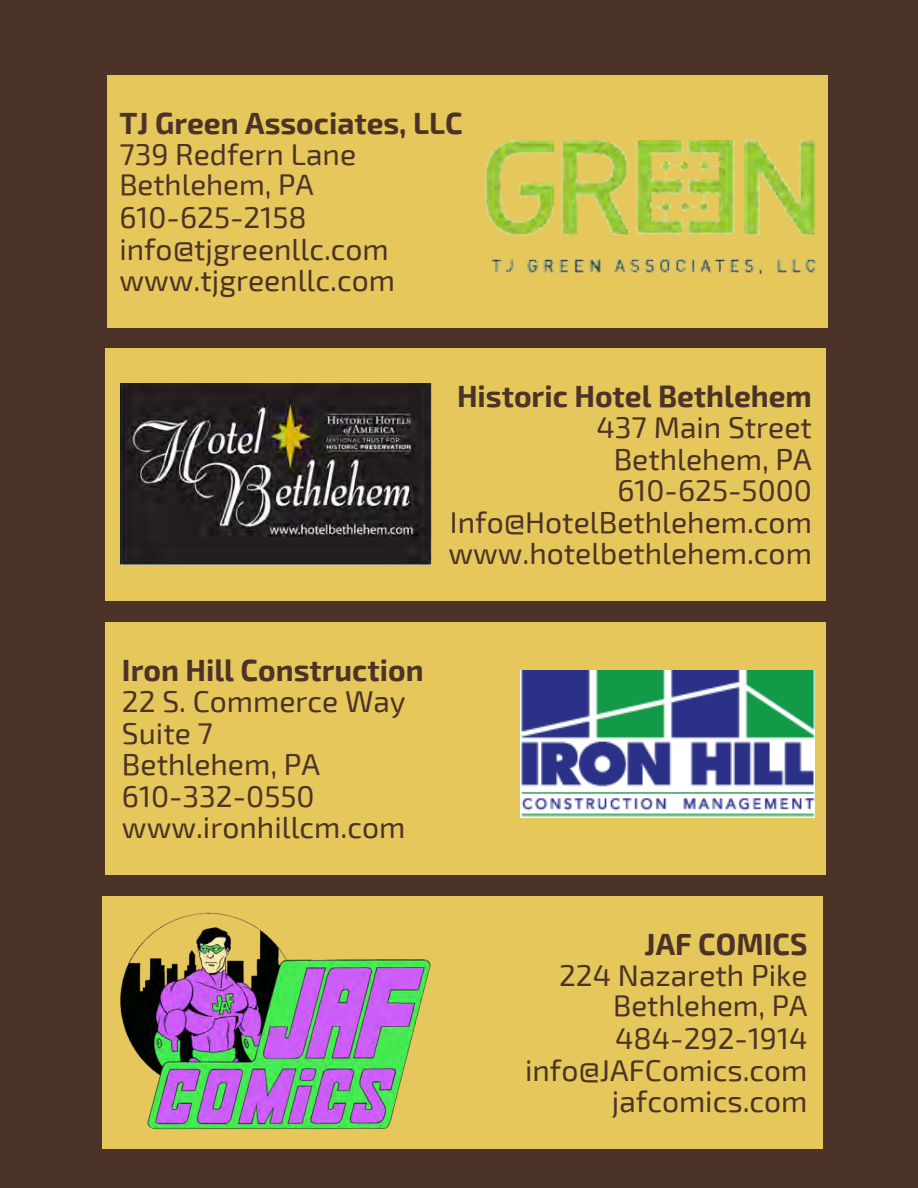
<style>
.page{position:relative;width:918px;height:1188px;background:#4c3327}
.page>*{position:absolute;margin:0;border:0;box-sizing:border-box;transform-origin:0 0}
.t1{font:30px "Exo 2";color:#4c3327}
.t2{font:700 30px "Exo 2";color:#4c3327}
.t3{font:29.4px "Exo 2";color:#4c3327}
</style>
<div class="page">
<div style="left:107px;top:75px;width:721px;height:252px;background:#e5c75c"></div>
<img style="left:484px;top:139px;width:333px;height:136px">
<div style="left:106px;top:348px;width:720px;height:253px;background:#e5c75c"></div>
<img style="left:121px;top:384px;width:310px;height:181px">
<div style="left:106px;top:622px;width:720px;height:253px;background:#e5c75c"></div>
<img style="left:520px;top:671px;width:295px;height:146px">
<div style="left:102px;top:896px;width:721px;height:253px;background:#e5c75c"></div>
<img style="left:120px;top:912px;width:311px;height:218px">
<p class="t2" style="left:119px;top:103px;width:345px">TJ Green Associates, LLC</p>
<p class="t1" style="left:119px;top:135px;width:238px">739 Redfern Lane</p>
<p class="t3" style="left:119px;top:166px;width:196px">Bethlehem, PA</p>
<p class="t1" style="left:119px;top:198px;width:189px">610-625-2158</p>
<p class="t1" style="left:119px;top:230px;width:271px">info@tjgreenllc.com</p>
<p class="t1" style="left:119px;top:261px;width:277px">www.tjgreenllc.com</p>
<p class="t2" style="left:457px;top:377px;width:356px">Historic Hotel Bethlehem</p>
<p class="t1" style="left:597px;top:409px;width:217px">437 Main Street</p>
<p class="t1" style="left:614px;top:440px;width:200px">Bethlehem, PA</p>
<p class="t1" style="left:617px;top:472px;width:196px">610-625-5000</p>
<p class="t1" style="left:450px;top:503px;width:363px">Info@HotelBethlehem.com</p>
<p class="t1" style="left:448px;top:535px;width:365px">www.hotelbethlehem.com</p>
<p class="t2" style="left:122px;top:651px;width:303px">Iron Hill Construction</p>
<p class="t1" style="left:122px;top:682px;width:285px">22 S. Commerce Way</p>
<p class="t1" style="left:122px;top:714px;width:92px">Suite 7</p>
<p class="t1" style="left:122px;top:745px;width:200px">Bethlehem, PA</p>
<p class="t1" style="left:122px;top:777px;width:194px">610-332-0550</p>
<p class="t1" style="left:122px;top:808px;width:285px">www.ironhillcm.com</p>
<p class="t2" style="left:645px;top:924px;width:164px">JAF COMICS</p>
<p class="t1" style="left:559px;top:956px;width:250px">224 Nazareth Pike</p>
<p class="t3" style="left:613px;top:987px;width:196px">Bethlehem, PA</p>
<p class="t1" style="left:615px;top:1019px;width:194px">484-292-1914</p>
<p class="t1" style="left:525px;top:1051px;width:284px">info@JAFComics.com</p>
<p class="t1" style="left:612px;top:1082px;width:197px">jafcomics.com</p>
</div>
